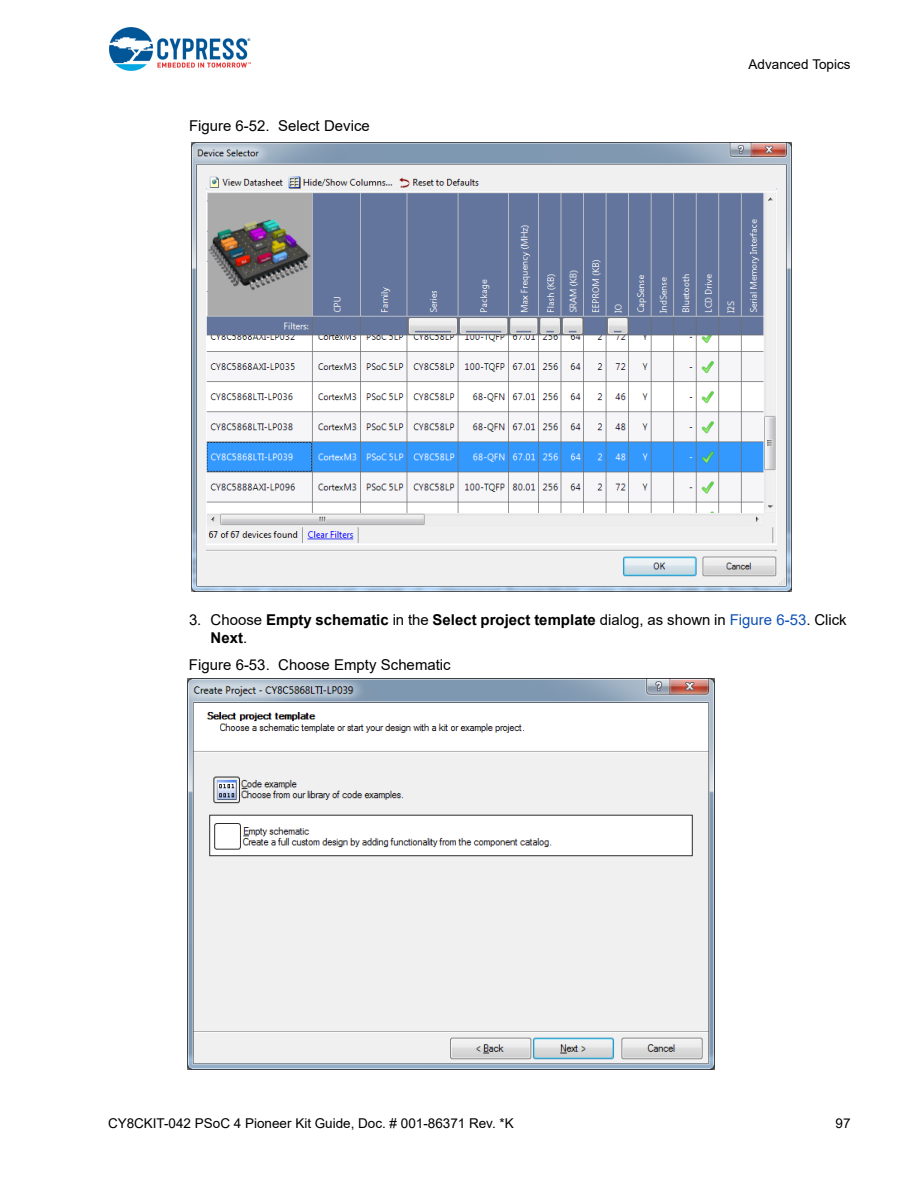
<style>
.page{position:relative;width:918px;height:1188px;background:#fff}
.page>*{position:absolute;margin:0;border:0;box-sizing:border-box;transform-origin:0 0}
.t1{font:700 15px/18px "Arial";color:#000}
.t2{font:15px "Arial";color:#000}
.t3{font:13.5px "Arial";color:#000}
.s1{font-weight:400}
.s2{font-weight:400;color:#0e50b4}
</style>
<div class="page">
<img style="left:110px;top:27px;width:140px;height:44px">
<img style="left:192px;top:142px;width:600px;height:449px">
<img style="left:188px;top:679px;width:526px;height:390px">
<p class="t2" style="left:189px;top:118px;width:182px">Figure 6-52. Select Device</p>
<p class="t3" style="left:749px;top:57px;width:103px">Advanced Topics</p>
<p class="t1" style="left:211px;top:611px;width:638px;text-indent:-22px"><span class="s1">3. Choose</span> Empty schematic <span class="s1">in the</span> Select project template <span class="s1">dialog, as shown in</span> <span class="s2">Figure 6-53</span><span class="s1">. Click<br></span>Next<span class="s1">.</span></p>
<p class="t2" style="left:189px;top:656px;width:263px">Figure 6-53. Choose Empty Schematic</p>
<p class="t3" style="left:108px;top:1116px;width:407px">CY8CKIT-042 PSoC 4 Pioneer Kit Guide, Doc. # 001-86371 Rev. *K</p>
<p class="t3" style="left:835px;top:1116px;width:17px">97</p>
</div>
